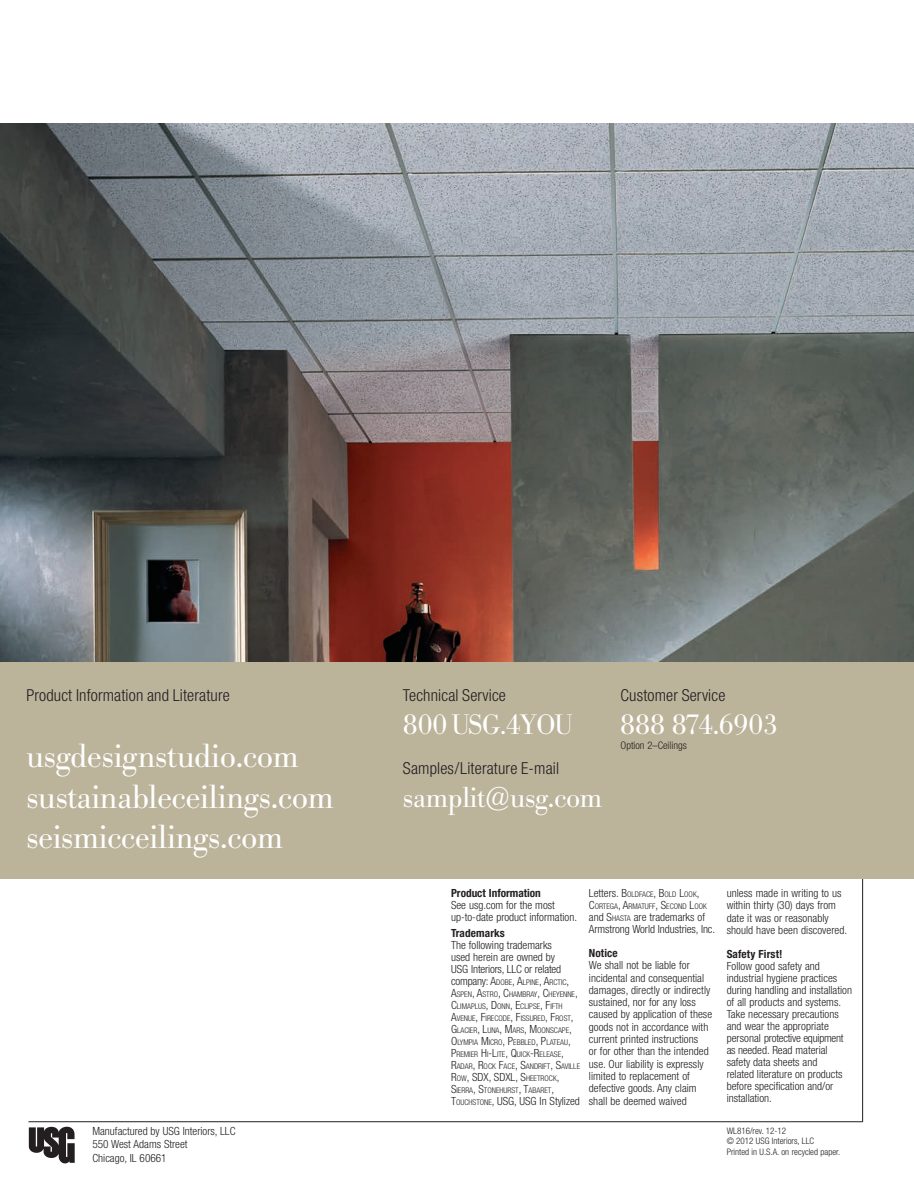
<style>
.page{position:relative;width:914px;height:1187px;background:#fff}
.page>*{position:absolute;margin:0;border:0;box-sizing:border-box;transform-origin:0 0}
.t1{font:300 33px/40.2px "Bodoni BE";letter-spacing:-.015em;color:#fff}
.t2{font:300 28.5px "Bodoni BE";letter-spacing:-.015em;color:#fff}
.t3{font:300 28.5px "Bodoni BE";letter-spacing:.005em;color:#fff}
.t4{font:300 27.75px "Bodoni BE";letter-spacing:-.03em;color:#fff}
.t5{font:300 condensed 16.5px "Helvetica Neue LT Std";letter-spacing:.01em;color:#231f20}
.t6{font:300 condensed 11.25px/12px "Helvetica Neue LT Std";letter-spacing:.005em;color:#231f20}
.t7{font:700 condensed 11.25px "Helvetica Neue LT Std";letter-spacing:.01em;color:#231f20}
.t8{font:300 condensed 10.5px "Helvetica Neue LT Std";color:#231f20}
.t9{font:300 condensed 9px/10.5px "Helvetica Neue LT Std";color:#231f20}
.t10{font:300 condensed 7.8px/12px "Helvetica Neue LT Std";color:#231f20}
.s1{font-size:28.5px}
.s2{font-size:26.85px}
.s3{font-size:7.8px}
.s4{font-size:11.25px}
.s5{font-style:inherit}
</style>
<div class="page">
<img style="left:0;top:123px;width:913px;height:539px">
<hr style="left:862px;top:778px;width:1px;height:344px;background:#231f20">
<svg style="left:29px;top:1127px;width:46px;height:36px"></svg>
<div style="left:0;top:662px;width:913px;height:216px;background:#bcb39b"></div>
<hr style="left:28px;top:1121px;width:834px;height:1px;background:#231f20">
<h3 class="t5" style="left:26px;top:685px;width:205px">Product Information and Literature</h3>
<h1 class="t1" style="left:26px;top:737px;width:309px">usgdesignstudio.com sustainableceilings.com seismicceilings.com</h1>
<p class="t6" style="left:92px;top:1124px;width:145px;line-height:13.5px">Manufactured by USG Interiors, LLC<br>550 West Adams Street<br>Chicago, IL 60661</p>
<h3 class="t5" style="left:403px;top:685px;width:105px">Technical Service</h3>
<h3 class="t4" style="left:403px;top:708px;width:172px"><span class="s1">800</span> USG<span class="s2">.</span><span class="s1">4</span>YOU</h3>
<h3 class="t5" style="left:403px;top:759px;width:158px">Samples/Literature E-mail</h3>
<h2 class="t2" style="left:403px;top:781px;width:201px">samplit@usg.com</h2>
<h3 class="t5" style="left:620px;top:685px;width:106px">Customer Service</h3>
<h2 class="t3" style="left:620px;top:708px;width:160px">888 874.6903</h2>
<p class="t8" style="left:620px;top:739px;width:68px">Option 2–Ceilings</p>
<p class="t7" style="left:451px;top:886px;width:91px">Product Information</p>
<p class="t6" style="left:451px;top:899px;width:127px">See usg.com for the most up-to-date product information.</p>
<p class="t7" style="left:451px;top:927px;width:55px">Trademarks</p>
<p class="t6" style="left:451px;top:939px;width:120px">The following trademarks used herein are owned by<br>USG Interiors, LLC or related company: A<span class="s3">DOBE</span>, A<span class="s3">LPINE</span>, A<span class="s3">RCTIC</span>,</p>
<p class="t10" style="left:451px;top:988px;width:131px"><span class="s4">A</span>SPEN<span class="s4">, A</span>STRO<span class="s4">, C</span>HAMBRAY<span class="s4">, C</span>HEYENNE<span class="s4">, C</span>LIMAPLUS<span class="s4">, D</span>ONN<span class="s4">, E</span>CLIPSE<span class="s4">, F</span>IFTH <span class="s4">A</span>VENUE<span class="s4">, F</span>IRECODE<span class="s4">, F</span>ISSURED<span class="s4">, F</span>ROST<span class="s4">, G</span>LACIER<span class="s4">, L</span>UNA<span class="s4">, M</span>ARS<span class="s4">, M</span>OONSCAPE<span class="s4">, O</span>LYMPIA <span class="s4">M</span>ICRO<span class="s4">, P</span>EBBLED<span class="s4">, P</span>LATEAU<span class="s4">, P</span>REMIER <span class="s4">H</span>I<span class="s4">-L</span>ITE<span class="s4">, Q</span>UICK<span class="s4">-R</span>ELEASE<span class="s4">, </span><span class="s4">R</span>ADAR<span class="s4">, R</span>OCK <span class="s4">F</span>ACE<span class="s4">, S</span>ANDRIFT<span class="s4">, S</span>AVILLE <span class="s4">R</span>OW<span class="s4">, SDX, SDXL,</span> <span class="s4">S</span>HEETROCK<span class="s4">, S</span>IERRA<span class="s4">, S</span>TONEHURST<span class="s4">, T</span>ABARET<span class="s4">,</span></p>
<p class="t6" style="left:451px;top:1095px;width:130px"><span class="s5">T</span><span class="s3">OUCHSTONE</span>, USG, USG In Stylized</p>
<p class="t10" style="left:589px;top:888px;width:119px"><span class="s4">Letters</span><span class="s4">. B</span>OLDFACE<span class="s4">, B</span>OLD <span class="s4">L</span>OOK<span class="s4">,<br>C</span>ORTEGA<span class="s4">, A</span>RMATUFF<span class="s4">, S</span>ECOND <span class="s4">L</span>OOK</p>
<p class="t6" style="left:589px;top:911px;width:128px">and <span class="s5">S</span><span class="s3">HASTA</span> are trademarks of<br>Armstrong World Industries, Inc.</p>
<p class="t7" style="left:589px;top:946px;width:30px">Notice</p>
<p class="t6" style="left:589px;top:959px;width:125px">We shall not be liable for incidental and consequential damages, directly or indirectly sustained, nor for any loss caused by application of these goods not in accordance with current printed instructions<br>or for other than the intended use. Our liability is expressly limited to replacement of defective goods. Any claim shall be deemed waived</p>
<p class="t6" style="left:726px;top:887px;width:122px">unless made in writing to us within thirty (30) days from date it was or reasonably should have been discovered.</p>
<p class="t7" style="left:726px;top:947px;width:57px">Safety First!</p>
<p class="t6" style="left:726px;top:960px;width:127px">Follow good safety and industrial hygiene practices during handling and installation of all products and systems.<br>Take necessary precautions and wear the appropriate personal protective equipment as needed. Read material safety data sheets and<br>related literature on products before specification and/or installation.</p>
<p class="t9" style="left:726px;top:1125px;width:115px">WL816/rev. 12-12<br>© 2012 USG Interiors, LLC<br>Printed in U.S.A. on recycled paper.</p>
</div>
